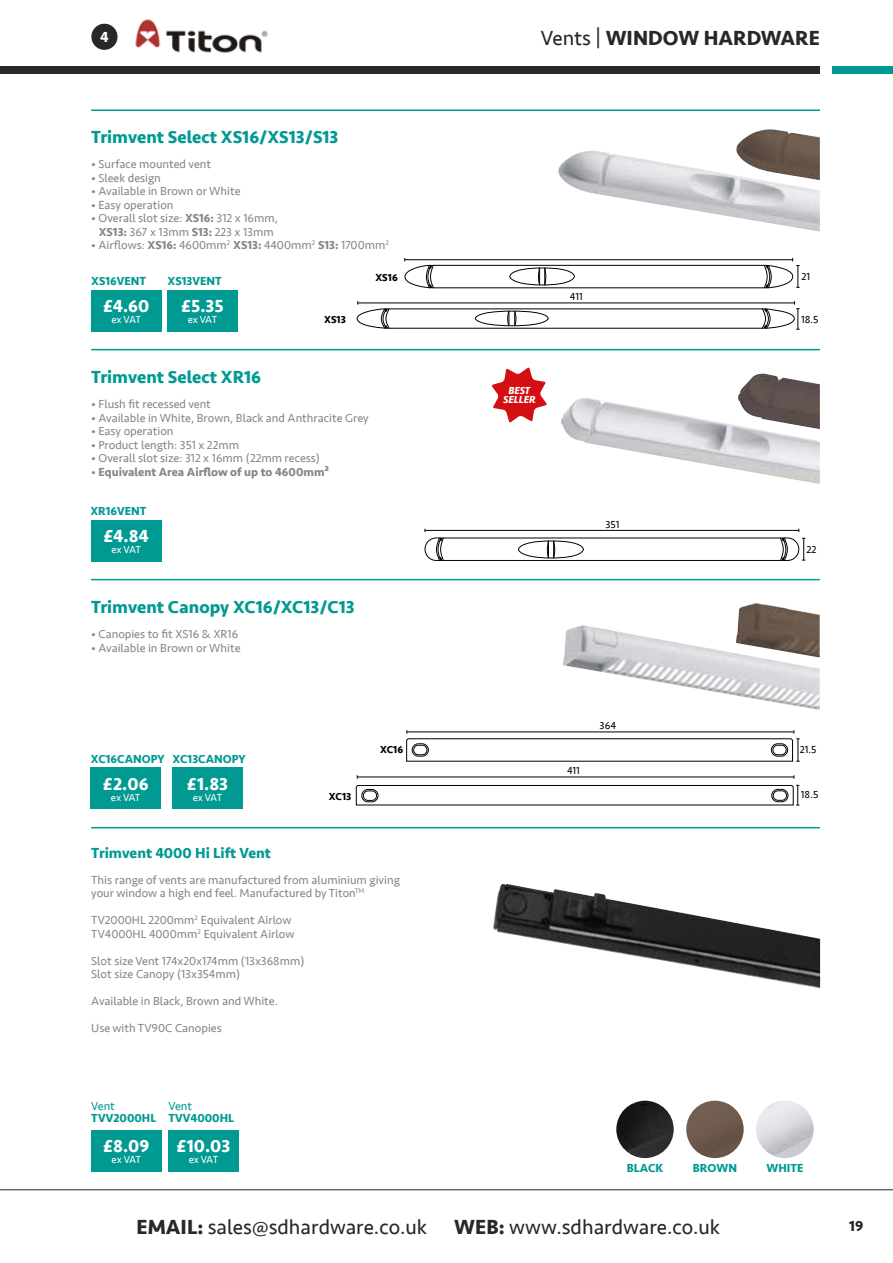
<style>
.page{position:relative;width:893px;height:1263px;background:#fff}
.page>*{position:absolute;margin:0;border:0;box-sizing:border-box;transform-origin:0 0}
.t1{font:21px "Seravek";color:#282827}
.t2{font:700 21px "Seravek";color:#282827}
.t3{font:700 18px "Seravek";color:#009a93}
.t4{font:700 18px "Seravek";color:#fff}
.t5{font:700 15px "Seravek";color:#009a93}
.t6{font:700 15px "Seravek";color:#282827}
.t7{font:700 15px "Seravek";color:#fff}
.t8{font:12px/13.5px "Seravek";color:#878787}
.t9{font:700 12px "Seravek";color:#009a93}
.t10{font:700 12px "Seravek";color:#878787}
.t11{font:12px "Seravek";letter-spacing:-.01em;color:#009a93}
.t12{font:10.5px "Seravek";letter-spacing:-.065em;color:#fff}
.t13{font:10.5px "Seravek";color:#000}
.t14{font:700 10.5px "Seravek";color:#000}
.t15{font:italic 700 10.5px/9px "Seravek";color:#fff;text-align:center}
.s1{font-weight:700}
.s2{font-weight:400}
</style>
<div class="page">
<hr style="left:0;top:1189px;width:893px;height:1px;background:#282827">
<div style="left:833px;top:66px;width:60px;height:8px;background:#009a93"></div>
<div style="left:0;top:66px;width:820px;height:8px;background:#282827"></div>
<img style="left:558px;top:151px;width:262px;height:81px">
<div style="left:91px;top:290px;width:70px;height:42px;background:#009a93"></div>
<img style="left:561px;top:397px;width:259px;height:87px">
<div style="left:91px;top:520px;width:70px;height:42px;background:#009a93"></div>
<img style="left:563px;top:625px;width:257px;height:85px">
<img style="left:735px;top:129px;width:85px;height:51px">
<img style="left:737px;top:374px;width:83px;height:55px">
<img style="left:736px;top:603px;width:84px;height:54px">
<svg style="left:424px;top:529px;width:381px;height:32px"></svg>
<svg style="left:404px;top:258px;width:396px;height:31px"></svg>
<svg style="left:357px;top:301px;width:443px;height:29px"></svg>
<svg style="left:406px;top:730px;width:394px;height:32px"></svg>
<hr style="left:357px;top:777px;width:437px;height:1px;background:#000">
<svg style="left:356px;top:785px;width:443px;height:21px"></svg>
<div style="left:167px;top:290px;width:71px;height:42px;background:#009a93"></div>
<div style="left:91px;top:767px;width:70px;height:42px;background:#009a93"></div>
<div style="left:172px;top:767px;width:71px;height:42px;background:#009a93"></div>
<img style="left:135px;top:19px;width:133px;height:34px">
<hr style="left:91px;top:109px;width:729px;height:2px;background:#009a93">
<hr style="left:91px;top:349px;width:729px;height:1px;background:#009a93">
<hr style="left:91px;top:827px;width:729px;height:1px;background:#009a93">
<hr style="left:91px;top:579px;width:729px;height:1px;background:#009a93">
<img style="left:493px;top:884px;width:327px;height:104px">
<div style="left:91px;top:1130px;width:70px;height:41px;background:#009a93"></div>
<div style="left:168px;top:1130px;width:71px;height:41px;background:#009a93"></div>
<img style="left:756px;top:1101px;width:58px;height:57px;border-radius:29px">
<img style="left:686px;top:1101px;width:58px;height:57px;border-radius:29px">
<img style="left:616px;top:1101px;width:58px;height:57px;border-radius:29px">
<div style="left:91px;top:24px;width:27px;height:26px;background:#282827;border-radius:50%"></div>
<svg style="left:492px;top:368px;width:55px;height:54px"></svg>
<p class="t7" style="left:100px;top:25px;width:10px">4</p>
<h2 class="t3" style="left:91px;top:122px;width:249px">Trimvent Select XS16/XS13/S13</h2>
<p class="t8" style="left:91px;top:157px;width:121px">• Surface mounted vent</p>
<p class="t8" style="left:91px;top:171px;width:71px">• Sleek design</p>
<p class="t8" style="left:91px;top:184px;width:151px">• Available in Brown or White</p>
<p class="t8" style="left:91px;top:198px;width:84px">• Easy operation</p>
<p class="t8" style="left:91px;top:211px;width:188px;text-align:center">• Overall slot size: <span class="s1">XS16:</span> 312 x 16mm,<br><span class="s1">XS13:</span> 367 x 13mm <span class="s1">S13:</span> 223 x 13mm</p>
<p class="t8" style="left:91px;top:238px;width:299px">• Airflows: <span class="s1">XS16:</span> 4600mm<sup>2</sup> <span class="s1">XS13:</span> 4400mm<sup>2</sup> <span class="s1">S13:</span> 1700mm<sup>2</sup></p>
<p class="t9" style="left:91px;top:272px;width:56px">XS16VENT</p>
<h2 class="t4" style="left:103px;top:292px;width:48px">£4.60</h2>
<p class="t12" style="left:111px;top:312px;width:31px">ex VAT</p>
<p class="t9" style="left:168px;top:272px;width:56px">XS13VENT</p>
<h2 class="t4" style="left:181px;top:292px;width:44px">£5.35</h2>
<p class="t12" style="left:188px;top:312px;width:31px">ex VAT</p>
<p class="t14" style="left:324px;top:311px;width:23px">XS13</p>
<p class="t14" style="left:375px;top:269px;width:24px">XS16</p>
<h2 class="t3" style="left:91px;top:362px;width:172px">Trimvent Select XR16</h2>
<p class="t8" style="left:91px;top:397px;width:121px">• Flush fit recessed vent</p>
<p class="t8" style="left:91px;top:411px;width:279px">• Available in White, Brown, Black and Anthracite Grey</p>
<p class="t8" style="left:91px;top:424px;width:84px">• Easy operation</p>
<p class="t8" style="left:91px;top:438px;width:149px">• Product length: 351 x 22mm</p>
<p class="t8" style="left:91px;top:451px;width:230px">• Overall slot size: 312 x 16mm (22mm recess)</p>
<p class="t10" style="left:91px;top:462px;width:239px"><span class="s2">•</span> Equivalent Area Airflow of up to 4600mm²</p>
<p class="t9" style="left:90px;top:502px;width:58px">XR16VENT</p>
<h2 class="t4" style="left:103px;top:522px;width:47px">£4.84</h2>
<p class="t12" style="left:111px;top:542px;width:31px">ex VAT</p>
<h2 class="t3" style="left:91px;top:592px;width:265px">Trimvent Canopy XC16/XC13/C13</h2>
<p class="t8" style="left:91px;top:627px;width:149px">• Canopies to fit XS16 &amp; XR16</p>
<p class="t8" style="left:91px;top:641px;width:151px">• Available in Brown or White</p>
<p class="t9" style="left:91px;top:749px;width:75px">XC16CANOPY</p>
<h2 class="t4" style="left:103px;top:770px;width:47px">£2.06</h2>
<p class="t12" style="left:111px;top:789px;width:31px">ex VAT</p>
<p class="t9" style="left:173px;top:749px;width:75px">XC13CANOPY</p>
<h2 class="t4" style="left:187px;top:770px;width:43px">£1.83</h2>
<p class="t12" style="left:193px;top:789px;width:31px">ex VAT</p>
<p class="t14" style="left:329px;top:788px;width:24px">XC13</p>
<p class="t14" style="left:380px;top:741px;width:25px">XC16</p>
<p class="t5" style="left:91px;top:841px;width:181px">Trimvent 4000 Hi Lift Vent</p>
<p class="t8" style="left:91px;top:873px;width:310px">This range of vents are manufactured from aluminium giving your window a high end feel. Manufactured by Titon<sup>TM</sup></p>
<p class="t8" style="left:91px;top:913px;width:205px">TV2000HL 2200mm<sup>2</sup> Equivalent Airlow<br>TV4000HL 4000mm<sup>2</sup> Equivalent Airlow</p>
<p class="t8" style="left:91px;top:954px;width:215px">Slot size Vent 174x20x174mm (13x368mm)<br>Slot size Canopy (13x354mm)</p>
<p class="t8" style="left:91px;top:994px;width:188px">Available in Black, Brown and White.</p>
<p class="t8" style="left:91px;top:1021px;width:132px">Use with TV90C Canopies</p>
<p class="t11" style="left:91px;top:1097px;width:25px">Vent</p>
<p class="t9" style="left:91px;top:1109px;width:66px">TVV2000HL</p>
<p class="t11" style="left:168px;top:1097px;width:25px">Vent</p>
<p class="t9" style="left:168px;top:1109px;width:67px">TVV4000HL</p>
<h2 class="t4" style="left:103px;top:1132px;width:48px">£8.09</h2>
<h2 class="t4" style="left:177px;top:1132px;width:55px">£10.03</h2>
<p class="t12" style="left:112px;top:1152px;width:31px">ex VAT</p>
<p class="t12" style="left:189px;top:1152px;width:31px">ex VAT</p>
<h1 class="t2" style="left:541px;top:21px;width:280px"><span class="s2">Vents |</span> WINDOW HARDWARE</h1>
<p class="t15" style="left:503px;top:385px;width:34px">BEST<br>SELLER</p>
<p class="t13" style="left:570px;top:289px;width:14px">411</p>
<p class="t13" style="left:606px;top:516px;width:16px">351</p>
<p class="t13" style="left:567px;top:763px;width:14px">411</p>
<p class="t13" style="left:600px;top:717px;width:18px">364</p>
<p class="t13" style="left:801px;top:269px;width:10px">21</p>
<p class="t13" style="left:801px;top:311px;width:19px">18.5</p>
<p class="t13" style="left:807px;top:541px;width:11px">22</p>
<p class="t13" style="left:800px;top:742px;width:18px">21.5</p>
<p class="t13" style="left:801px;top:787px;width:19px">18.5</p>
<p class="t9" style="left:627px;top:1158px;width:38px">BLACK</p>
<p class="t9" style="left:693px;top:1158px;width:46px">BROWN</p>
<p class="t9" style="left:766px;top:1158px;width:39px">WHITE</p>
<h1 class="t1" style="left:137px;top:1210px;width:292px"><span class="s1">EMAIL:</span> sales@sdhardware.co.uk</h1>
<h1 class="t1" style="left:454px;top:1210px;width:267px"><span class="s1">WEB:</span> www.sdhardware.co.uk</h1>
<p class="t6" style="left:849px;top:1214px;width:16px">19</p>
</div>
